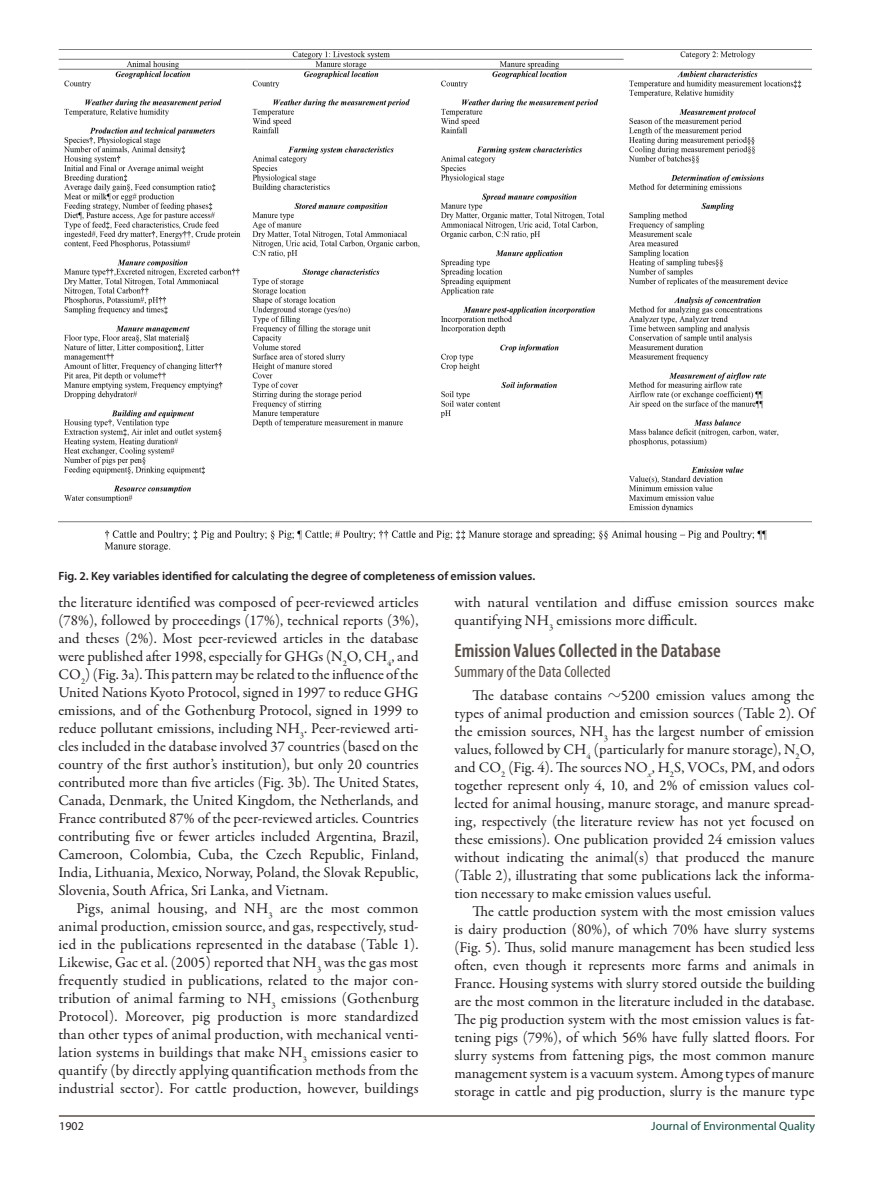
<style>
.page{position:relative;width:891px;height:1188px;background:#fff}
.page>*{position:absolute;margin:0;border:0;box-sizing:border-box;transform-origin:0 0}
.t1{font:600 condensed 19.5px "Myriad Pro";color:#5b504a}
.t2{font:condensed 16.5px "Myriad Pro";color:#5b504a}
.Para_Text{font:15px/18px "Garamond Premr Pro";color:#231f20;text-align:justify}
.Figure_Legend{font:600 12px "Myriad Pro";color:#231f20}
.t3{font:12px "Myriad Pro";color:#124d41}
.t4{font:12px "Myriad Pro";color:#231f20}
.s1{font-family:"CCP Font"}
</style>
<div class="page">
<hr style="left:59px;top:1115px;width:756px;height:2px;background:#5b504a">
<img style="left:58px;top:51px;width:754px;height:501px">
<p class="Figure_Legend" style="left:58px;top:568px;width:478px">Fig. 2. Key variables identified for calculating the degree of completeness of emission values.</p>
<p class="Para_Text" style="left:58px;top:594px;width:362px">the literature identified was composed of peer-reviewed articles (78%), followed by proceedings (17%), technical reports (3%), and theses (2%). Most peer-reviewed articles in the database were published after 1998, especially for GHGs (N<sub>2</sub>O, CH<sub>4</sub>, and CO<sub>2</sub>) (Fig. 3a). This pattern may be related to the influence of the United Nations Kyoto Protocol, signed in 1997 to reduce GHG emissions, and of the Gothenburg Protocol, signed in 1999 to reduce pollutant emissions, including NH<sub>3</sub>. Peer-reviewed arti&shy;cles included in the database involved 37 countries (based on the country of the first author’s institution), but only 20 countries contributed more than five articles (Fig. 3b). The United States, Canada, Denmark, the United Kingdom, the Netherlands, and France contributed 87% of the peer-reviewed articles. Countries contributing five or fewer articles included Argentina, Brazil, Cameroon, Colombia, Cuba, the Czech Republic, Finland, India, Lithuania, Mexico, Norway, Poland, the Slovak Republic, Slovenia, South Africa, Sri Lanka, and Vietnam.</p>
<p class="Para_Text" style="left:58px;top:900px;width:362px;text-indent:18px">Pigs, animal housing, and NH<sub>3</sub> are the most common animal production, emission source, and gas, respectively, stud&shy;ied in the publications represented in the database (Table 1).<br>Likewise, Gac et al. (2005) reported that NH<sub>3</sub> was the gas most frequently studied in publications, related to the major con&shy;tribution of animal farming to NH<sub>3</sub> emissions (Gothenburg Protocol). Moreover, pig production is more standardized than other types of animal production, with mechanical venti&shy;lation systems in buildings that make NH<sub>3</sub> emissions easier to quantify (by directly applying quantification methods from the industrial sector). For cattle production, however, buildings</p>
<p class="Para_Text" style="left:454px;top:594px;width:361px">with natural ventilation and diffuse emission sources make quantifying NH<sub>3</sub> emissions more difficult.</p>
<h2 class="t1" style="left:454px;top:639px;width:268px">Emission Values Collected in the Database</h2>
<h3 class="t2" style="left:454px;top:662px;width:158px">Summary of the Data Collected</h3>
<p class="Para_Text" style="left:454px;top:686px;width:362px;text-indent:18px">The database contains <span class="s1">?</span>5200 emission values among the types of animal production and emission sources (Table 2). Of the emission sources, NH<sub>3</sub> has the largest number of emission values, followed by CH<sub>4</sub> (particularly for manure storage), N<sub>2</sub>O, and CO<sub>2</sub> (Fig. 4). The sources NO<sub>x</sub>, H<sub>2</sub>S, VOCs, PM, and odors together represent only 4, 10, and 2% of emission values col&shy;lected for animal housing, manure storage, and manure spread&shy;ing, respectively (the literature review has not yet focused on these emissions). One publication provided 24 emission values without indicating the animal(s) that produced the manure (Table 2), illustrating that some publications lack the informa&shy;tion necessary to make emission values useful.</p>
<p class="Para_Text" style="left:454px;top:902px;width:362px;text-indent:18px">The cattle production system with the most emission values is dairy production (80%), of which 70% have slurry systems (Fig. 5). Thus, solid manure management has been studied less often, even though it represents more farms and animals in France. Housing systems with slurry stored outside the building are the most common in the literature included in the database.<br>The pig production system with the most emission values is fat&shy;tening pigs (79%), of which 56% have fully slatted floors. For slurry systems from fattening pigs, the most common manure management system is a vacuum system. Among types of manure storage in cattle and pig production, slurry is the manure type</p>
<p class="t4" style="left:59px;top:1119px;width:26px">1902</p>
<p class="t3" style="left:651px;top:1119px;width:165px">Journal of Environmental Quality</p>
</div>
